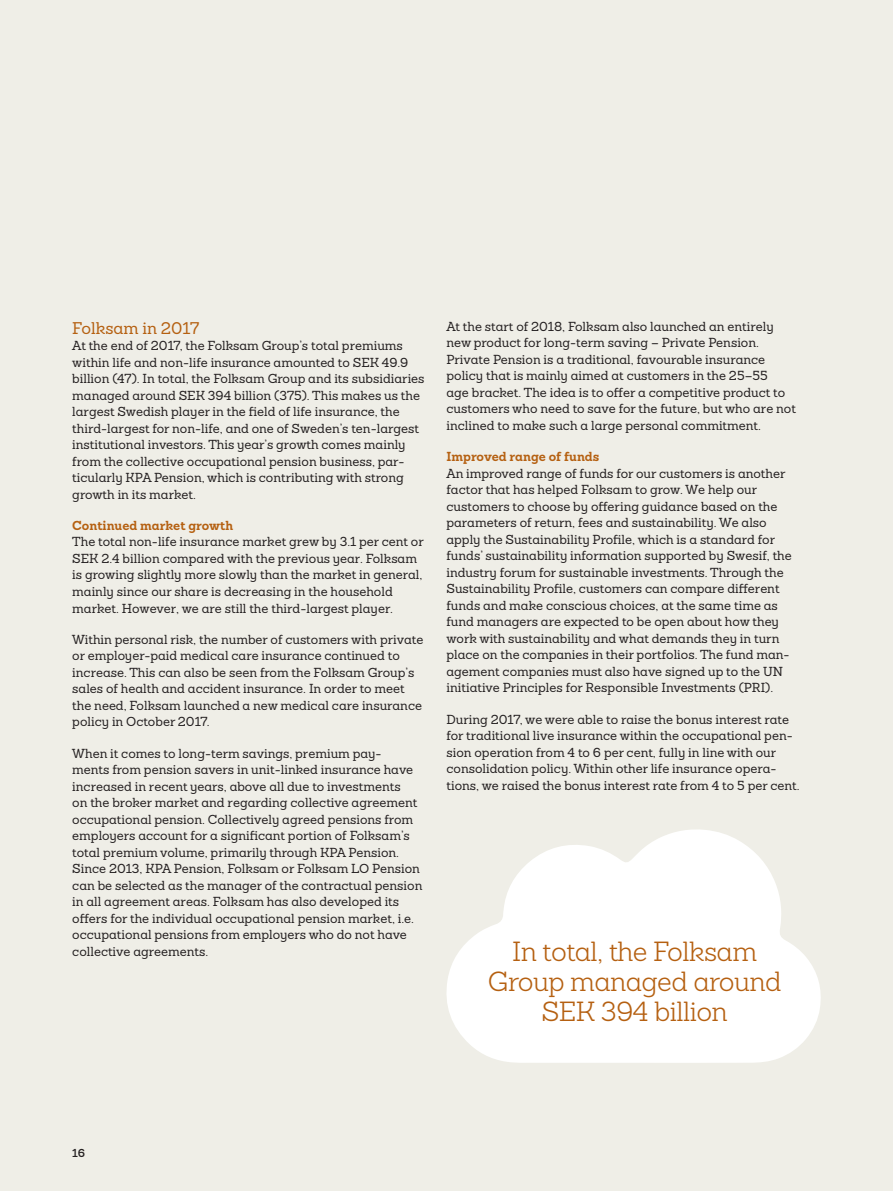
<style>
.page{position:relative;width:893px;height:1191px;background:#efeee7}
.page>*{position:absolute;margin:0;border:0;box-sizing:border-box;transform-origin:0 0}
.Rubrik_3_18_20{font:300 27px/30px "Sanchez Folksam";letter-spacing:-.02em;color:#b56011;text-align:center}
.Rubrik_5_11_14{font:500 16.5px "Sanchez Folksam";color:#b56011}
.Brödtext_nytt_stycke{font:500 12.75px/16.5px "Sanchez Folksam";color:#231f20}
.Brödtext_8_5_11{font:500 12.75px/16.5px "Sanchez Folksam";color:#231f20}
.Rubrik_6_8_5_11{font:700 12.75px "Sanchez Folksam";color:#b56011}
.t1{font:600 11.25px "Sanchez Folksam";color:#231f20}
</style>
<div class="page">
<svg style="left:446px;top:829px;width:375px;height:233px;fill:#fff"></svg>
<p class="Rubrik_5_11_14" style="left:72px;top:317px;width:129px">Folksam in 2017</p>
<p class="Brödtext_8_5_11" style="left:72px;top:337px;width:354px">At the end of 2017, the Folksam Group’s total premiums within life and non-life insurance amounted to SEK 49.9 billion (47). In total, the Folksam Group and its subsidiaries managed around SEK 394 billion (375). This makes us the largest Swedish player in the field of life insurance, the third-largest for non-life, and one of Sweden’s ten-largest institutional investors. This year’s growth comes mainly from the collective occupational pension business, par&shy;ticularly KPA Pension, which is contributing with strong growth in its market.</p>
<p class="Rubrik_6_8_5_11" style="left:72px;top:516px;width:162px">Continued market growth</p>
<p class="Brödtext_8_5_11" style="left:72px;top:533px;width:353px">The total non-life insurance market grew by 3.1 per cent or SEK 2.4 billion compared with the previous year. Folksam is growing slightly more slowly than the market in general, mainly since our share is decreasing in the household market. However, we are still the third-largest player.</p>
<p class="Brödtext_nytt_stycke" style="left:72px;top:631px;width:353px">Within personal risk, the number of customers with private or employer-paid medical care insurance continued to increase. This can also be seen from the Folksam Group’s sales of health and accident insurance. In order to meet the need, Folksam launched a new medical care insurance policy in October 2017.</p>
<p class="Brödtext_nytt_stycke" style="left:72px;top:745px;width:352px">When it comes to long-term savings, premium pay-<br>ments from pension savers in unit-linked insurance have increased in recent years, above all due to investments<br>on the broker market and regarding collective agreement occupational pension. Collectively agreed pensions from employers account for a significant portion of Folksam’s total premium volume, primarily through KPA Pension.<br>Since 2013, KPA Pension, Folksam or Folksam LO Pension can be selected as the manager of the contractual pension in all agreement areas. Folksam has also developed its offers for the individual occupational pension market, i.e. occupational pensions from employers who do not have collective agreements.</p>
<p class="Brödtext_nytt_stycke" style="left:446px;top:318px;width:351px">At the start of 2018, Folksam also launched an entirely new product for long-term saving – Private Pension.<br>Private Pension is a traditional, favourable insurance policy that is mainly aimed at customers in the 25–55<br>age bracket. The idea is to offer a competitive product to customers who need to save for the future, but who are not inclined to make such a large personal commitment.</p>
<p class="Rubrik_6_8_5_11" style="left:446px;top:448px;width:154px">Improved range of funds</p>
<p class="Brödtext_8_5_11" style="left:446px;top:465px;width:347px">An improved range of funds for our customers is another factor that has helped Folksam to grow. We help our customers to choose by offering guidance based on the parameters of return, fees and sustainability. We also apply the Sustainability Profile, which is a standard for funds’ sustainability information supported by Swesif, the industry forum for sustainable investments. Through the Sustainability Profile, customers can compare different funds and make conscious choices, at the same time as fund managers are expected to be open about how they work with sustainability and what demands they in turn place on the companies in their portfolios. The fund man&shy;agement companies must also have signed up to the UN initiative Principles for Responsible Investments (PRI).</p>
<p class="Brödtext_nytt_stycke" style="left:446px;top:710px;width:354px">During 2017, we were able to raise the bonus interest rate for traditional live insurance within the occupational pen&shy;sion operation from 4 to 6 per cent, fully in line with our consolidation policy. Within other life insurance opera&shy;tions, we raised the bonus interest rate from 4 to 5 per cent.</p>
<p class="Rubrik_3_18_20" style="left:488px;top:936px;width:295px">In total, the Folksam<br>Group managed around<br>SEK 394 billion</p>
<p class="t1" style="left:72px;top:1145px;width:14px">16</p>
</div>
